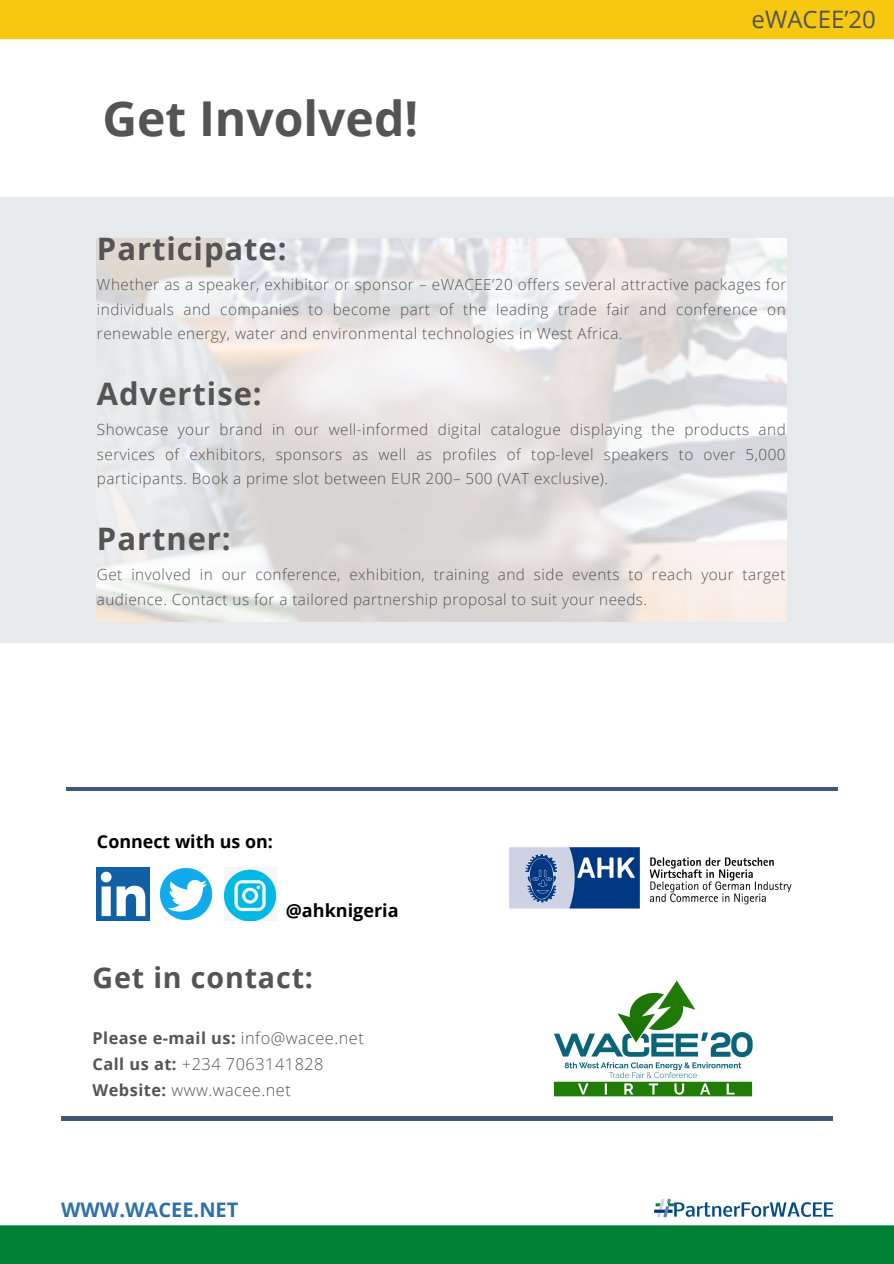
<style>
.page{position:relative;width:894px;height:1264px;background:#fff}
.page>*{position:absolute;margin:0;border:0;box-sizing:border-box;transform-origin:0 0}
.t1{font:700 48px "Open Sans";color:#545454}
.t2{font:700 30.9px "Open Sans";letter-spacing:.03em;color:#545454}
.t3{font:700 28.65px "Open Sans";letter-spacing:.03em;color:#545454}
.t4{font:24px "Open Sans";color:#545454}
.t5{font:700 20.1px "Open Sans";color:#3070a8}
.t6{font:700 18px "Open Sans";color:#000}
.t7{font:700 17.85px "Open Sans";color:#000}
.t8{font:300 16.35px/25.7px "Open Sans";letter-spacing:.03em;color:#545454}
.t9{font:300 15.3px/24.3px "Open Sans";letter-spacing:.03em;color:#545454;text-align:justify}
.s1{font-weight:700}
</style>
<div class="page">
<div style="left:0;top:0;width:893px;height:39px;background:#f6c810"></div>
<div style="left:0;top:1225px;width:893px;height:38px;background:#008037"></div>
<img style="left:654px;top:1198px;width:180px;height:20px">
<div style="left:0;top:197px;width:893px;height:445px;background:#e7eaed"></div>
<hr style="left:61px;top:1116px;width:771px;height:4px;background:#405873">
<img style="left:97px;top:238px;width:689px;height:383px">
<hr style="left:66px;top:787px;width:771px;height:3px;background:#405873">
<img style="left:97px;top:867px;width:53px;height:53px">
<img style="left:509px;top:847px;width:283px;height:61px">
<img style="left:553px;top:980px;width:200px;height:117px">
<img style="left:160px;top:867px;width:53px;height:53px">
<img style="left:225px;top:869px;width:51px;height:51px">
<h1 class="t1" style="left:102px;top:85px;width:317px">Get Involved!</h1>
<h3 class="t4" style="left:751px;top:3px;width:126px">eWACEE’20</h3>
<h2 class="t2" style="left:97px;top:227px;width:191px">Participate:</h2>
<p class="t9" style="left:97px;top:272px;width:690px">Whether as a speaker, exhibitor or sponsor – eWACEE’20 offers several attractive packages for individuals and companies to become part of the leading trade fair and conference on renewable energy, water and environmental technologies in West Africa.</p>
<h2 class="t2" style="left:97px;top:372px;width:166px">Advertise:</h2>
<p class="t9" style="left:97px;top:417px;width:690px">Showcase your brand in our well-informed digital catalogue displaying the products and services of exhibitors, sponsors as well as profiles of top-level speakers to over 5,000 participants. Book a prime slot between EUR 200– 500 (VAT exclusive).</p>
<h2 class="t2" style="left:97px;top:517px;width:135px">Partner:</h2>
<p class="t9" style="left:97px;top:562px;width:690px">Get involved in our conference, exhibition, training and side events to reach your target audience. Contact us for a tailored partnership proposal to suit your needs.</p>
<p class="t7" style="left:97px;top:829px;width:177px">Connect with us on:</p>
<p class="t6" style="left:286px;top:897px;width:114px">@ahknigeria</p>
<h3 class="t3" style="left:92px;top:957px;width:222px">Get in contact:</h3>
<p class="t8" style="left:92px;top:1025px;width:273px"><span class="s1">Please e-mail us:</span> info@wacee.net<br><span class="s1">Call us at:</span> +234 7063141828<br><span class="s1">Website:</span> www.wacee.net</p>
<h3 class="t5" style="left:61px;top:1194px;width:179px">WWW.WACEE.NET</h3>
</div>
